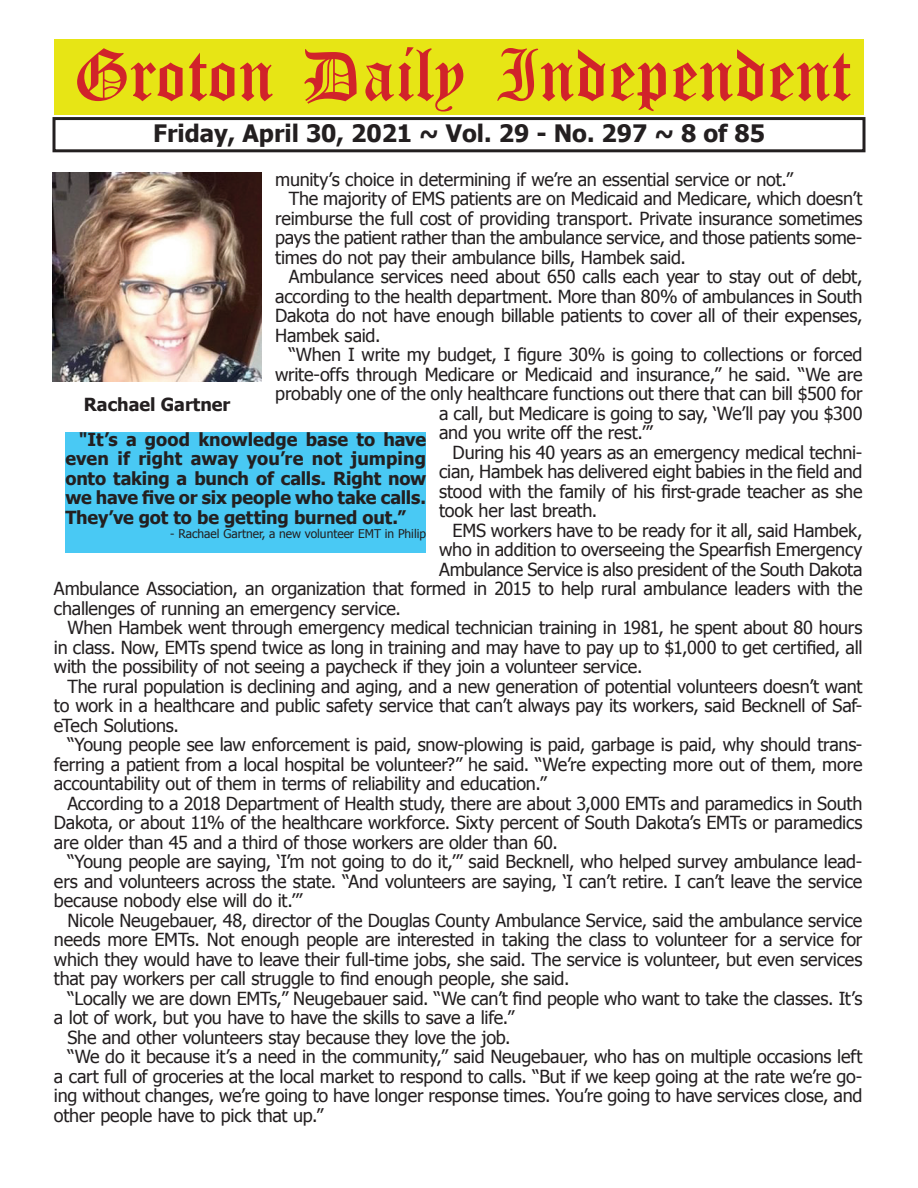
<style>
.page{position:relative;width:918px;height:1188px;background:#fff}
.page>*{position:absolute;margin:0;border:0;box-sizing:border-box;transform-origin:0 0}
.t1{font:54px "Old English Five";color:#d1232a}
.t2{font:700 24px "Tahoma";color:#231f20}
.t3{font:18px "Tahoma";letter-spacing:-.01em;color:#231f20}
.t4{font:700 18px/19.5px "Tahoma";letter-spacing:-.01em;color:#231f20;text-align:justify}
.t5{font:12px "Tahoma";color:#231f20}
</style>
<div class="page">
<div style="left:52px;top:117px;width:814px;height:35px;border:3px solid #231f20"></div>
<div style="left:54px;top:40px;width:810px;height:75px;background:#e7e515"></div>
<div style="left:65px;top:432px;width:361px;height:121px;background:#49c9f4"></div>
<img style="left:52px;top:172px;width:210px;height:209px">
<h1 class="t1" style="left:73px;top:50px;width:779px">Groton Daily Independent</h1>
<h2 class="t2" style="left:153px;top:116px;width:613px">Friday, April 30, 2021 ~ Vol. 29 - No. 297 ~ 8 of 85</h2>
<p class="t3" style="left:275px;top:167px;width:519px">munity’s choice in determining if we’re an essential service or not.”</p>
<p class="t3" style="left:289px;top:187px;width:575px">The majority of EMS patients are on Medicaid and Medicare, which doesn’t</p>
<p class="t3" style="left:275px;top:206px;width:589px">reimburse the full cost of providing transport. Private insurance sometimes</p>
<p class="t3" style="left:275px;top:226px;width:589px">pays the patient rather than the ambulance service, and those patients some-</p>
<p class="t3" style="left:275px;top:245px;width:412px">times do not pay their ambulance bills, Hambek said.</p>
<p class="t3" style="left:289px;top:265px;width:575px">Ambulance services need about 650 calls each year to stay out of debt,</p>
<p class="t3" style="left:275px;top:284px;width:589px">according to the health department. More than 80% of ambulances in South</p>
<p class="t3" style="left:275px;top:304px;width:589px">Dakota do not have enough billable patients to cover all of their expenses,</p>
<p class="t3" style="left:275px;top:323px;width:107px">Hambek said.</p>
<p class="t3" style="left:289px;top:343px;width:575px">“When I write my budget, I figure 30% is going to collections or forced</p>
<p class="t3" style="left:275px;top:362px;width:589px">write-offs through Medicare or Medicaid and insurance,” he said. “We are</p>
<p class="t3" style="left:275px;top:382px;width:589px">probably one of the only healthcare functions out there that can bill $500 for</p>
<p class="t3" style="left:439px;top:401px;width:425px">a call, but Medicare is going to say, ‘We’ll pay you $300</p>
<p class="t3" style="left:439px;top:421px;width:215px">and you write off the rest.’”</p>
<p class="t3" style="left:453px;top:440px;width:411px">During his 40 years as an emergency medical techni-</p>
<p class="t3" style="left:439px;top:460px;width:425px">cian, Hambek has delivered eight babies in the field and</p>
<p class="t3" style="left:439px;top:479px;width:425px">stood with the family of his first-grade teacher as she</p>
<p class="t3" style="left:439px;top:499px;width:160px">took her last breath.</p>
<p class="t3" style="left:453px;top:518px;width:411px">EMS workers have to be ready for it all, said Hambek,</p>
<p class="t3" style="left:439px;top:538px;width:425px">who in addition to overseeing the Spearfish Emergency</p>
<p class="t3" style="left:439px;top:557px;width:425px">Ambulance Service is also president of the South Dakota</p>
<p class="t3" style="left:54px;top:577px;width:810px">Ambulance Association, an organization that formed in 2015 to help rural ambulance leaders with the</p>
<p class="t3" style="left:54px;top:596px;width:349px">challenges of running an emergency service.</p>
<p class="t3" style="left:67px;top:616px;width:796px">When Hambek went through emergency medical technician training in 1981, he spent about 80 hours</p>
<p class="t3" style="left:54px;top:635px;width:810px">in class. Now, EMTs spend twice as long in training and may have to pay up to $1,000 to get certified, all</p>
<p class="t3" style="left:54px;top:655px;width:590px">with the possibility of not seeing a paycheck if they join a volunteer service.</p>
<p class="t3" style="left:67px;top:674px;width:796px">The rural population is declining and aging, and a new generation of potential volunteers doesn’t want</p>
<p class="t3" style="left:54px;top:694px;width:810px">to work in a healthcare and public safety service that can’t always pay its workers, said Becknell of Saf-</p>
<p class="t3" style="left:54px;top:713px;width:127px">eTech Solutions.</p>
<p class="t3" style="left:67px;top:733px;width:796px">“Young people see law enforcement is paid, snow-plowing is paid, garbage is paid, why should trans-</p>
<p class="t3" style="left:54px;top:752px;width:810px">ferring a patient from a local hospital be volunteer?” he said. “We’re expecting more out of them, more</p>
<p class="t3" style="left:54px;top:772px;width:494px">accountability out of them in terms of reliability and education.”</p>
<p class="t3" style="left:67px;top:791px;width:797px">According to a 2018 Department of Health study, there are about 3,000 EMTs and paramedics in South</p>
<p class="t3" style="left:54px;top:811px;width:810px">Dakota, or about 11% of the healthcare workforce. Sixty percent of South Dakota’s EMTs or paramedics</p>
<p class="t3" style="left:54px;top:830px;width:505px">are older than 45 and a third of those workers are older than 60.</p>
<p class="t3" style="left:67px;top:850px;width:796px">“Young people are saying, ‘I’m not going to do it,’” said Becknell, who helped survey ambulance lead-</p>
<p class="t3" style="left:54px;top:869px;width:810px">ers and volunteers across the state. “And volunteers are saying, ‘I can’t retire. I can’t leave the service</p>
<p class="t3" style="left:54px;top:889px;width:250px">because nobody else will do it.’”</p>
<p class="t3" style="left:67px;top:908px;width:796px">Nicole Neugebauer, 48, director of the Douglas County Ambulance Service, said the ambulance service</p>
<p class="t3" style="left:54px;top:928px;width:810px">needs more EMTs. Not enough people are interested in taking the class to volunteer for a service for</p>
<p class="t3" style="left:54px;top:947px;width:810px">which they would have to leave their full-time jobs, she said. The service is volunteer, but even services</p>
<p class="t3" style="left:54px;top:967px;width:517px">that pay workers per call struggle to find enough people, she said.</p>
<p class="t3" style="left:67px;top:986px;width:796px">“Locally we are down EMTs,” Neugebauer said. “We can’t find people who want to take the classes. It’s</p>
<p class="t3" style="left:54px;top:1006px;width:462px">a lot of work, but you have to have the skills to save a life.”</p>
<p class="t3" style="left:67px;top:1025px;width:445px">She and other volunteers stay because they love the job.</p>
<p class="t3" style="left:67px;top:1045px;width:797px">“We do it because it’s a need in the community,” said Neugebauer, who has on multiple occasions left</p>
<p class="t3" style="left:54px;top:1064px;width:810px">a cart full of groceries at the local market to respond to calls. “But if we keep going at the rate we’re go-</p>
<p class="t3" style="left:54px;top:1083px;width:810px">ing without changes, we’re going to have longer response times. You’re going to have services close, and</p>
<p class="t3" style="left:54px;top:1103px;width:271px">other people have to pick that up.”</p>
<p class="t4" style="left:84px;top:393px;width:148px">Rachael Gartner</p>
<p class="t4" style="left:65px;top:428px;width:362px;text-indent:14px">"It’s a good knowledge base to have even if right away you’re not jumping onto taking a bunch of calls. Right now we have five or six people who take calls.<br>They’ve got to be getting burned out.”</p>
<p class="t5" style="left:170px;top:526px;width:257px">- Rachael Gartner, a new volunteer EMT in Philip</p>
</div>
